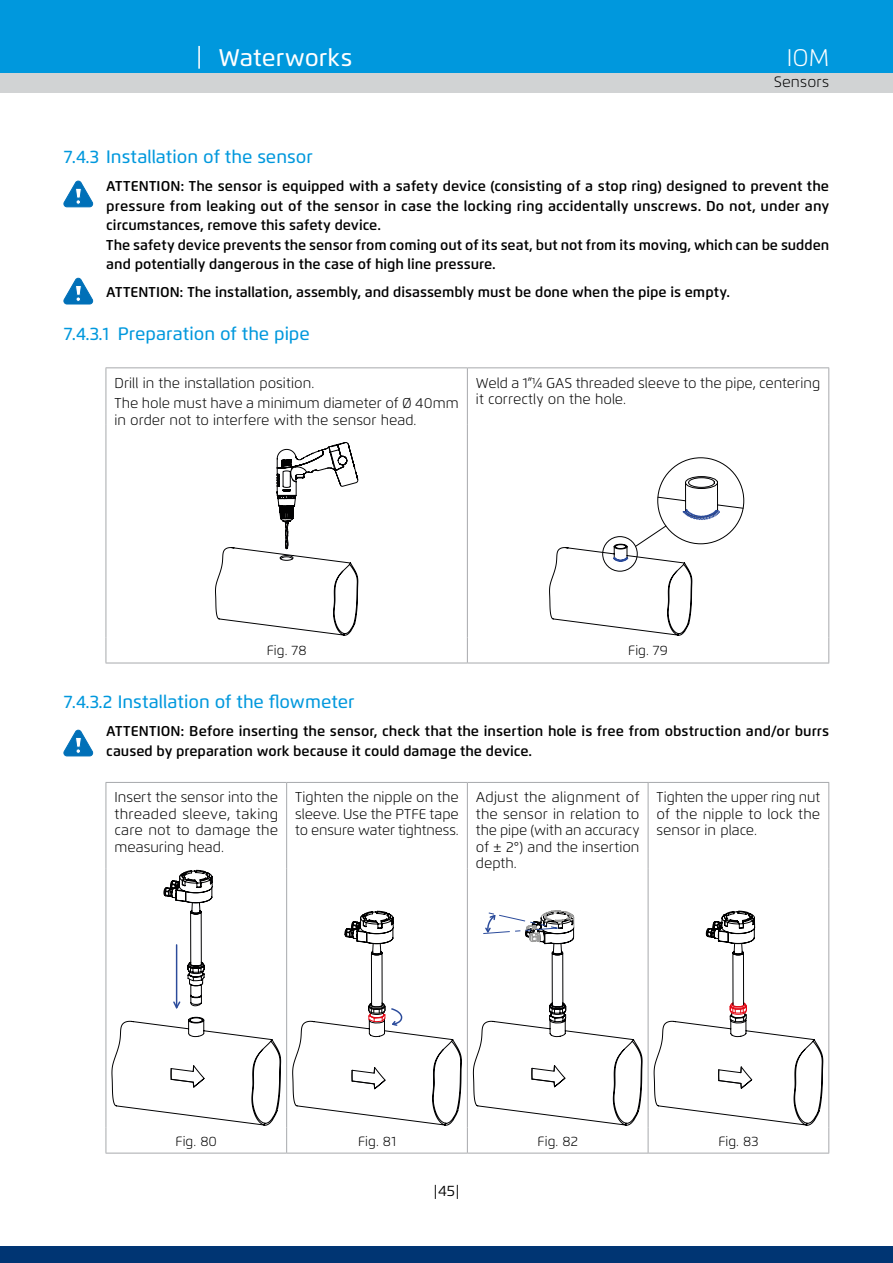
<style>
.page{position:relative;width:893px;height:1263px;background:#fff}
.page>*{position:absolute;margin:0;border:0;box-sizing:border-box;transform-origin:0 0}
.t1{font:500 24px "Flexo";color:#fff}
.t2{font:300 24px "Flexo";color:#fff}
.koteret_2{font:500 18px "Flexo";color:#0098dd;scale:.95 1}
.koteret_2-2{font:500 18px "Flexo";color:#0098dd}
.t3{font:300 15px "Flexo";letter-spacing:.015em;color:#000}
.t4{font:15px "Flexo";color:#000}
.Warning{font:600 14.25px/19.5px "Flexo";color:#000}
.Above_drawing_left{font:300 14.25px/16.5px "Flexo";color:#000;text-align:justify}
.Fig{font:300 13.5px "Flexo";letter-spacing:.01em;color:#000}
</style>
<div class="page">
<div style="left:0;top:0;width:893px;height:74px;background:#0098dd"></div>
<div style="left:0;top:74px;width:893px;height:19px;background:#d1d3d4"></div>
<hr style="left:198px;top:46px;width:2px;height:23px;background:#fff">
<div style="left:0;top:1247px;width:893px;height:16px;background:#003573"></div>
<svg style="left:63px;top:180px;width:30px;height:28px"></svg>
<svg style="left:63px;top:277px;width:30px;height:28px"></svg>
<svg style="left:63px;top:729px;width:30px;height:28px"></svg>
<hr style="left:106px;top:367px;width:361px;height:1px;background:#a7a9ac">
<hr style="left:106px;top:368px;width:1px;height:57px;background:#a7a9ac">
<hr style="left:467px;top:367px;width:362px;height:1px;background:#a7a9ac">
<hr style="left:467px;top:368px;width:1px;height:57px;background:#a7a9ac">
<hr style="left:828px;top:368px;width:1px;height:57px;background:#a7a9ac">
<hr style="left:106px;top:425px;width:1px;height:212px;background:#a7a9ac">
<hr style="left:467px;top:425px;width:1px;height:212px;background:#a7a9ac">
<hr style="left:828px;top:425px;width:1px;height:212px;background:#a7a9ac">
<svg style="left:106px;top:637px;width:1px;height:26px"></svg>
<svg style="left:467px;top:637px;width:1px;height:26px"></svg>
<svg style="left:828px;top:637px;width:1px;height:26px"></svg>
<hr style="left:106px;top:663px;width:361px;height:1px;background:#a7a9ac">
<hr style="left:467px;top:663px;width:362px;height:1px;background:#a7a9ac">
<svg style="left:215px;top:367px;width:185px;height:269px"></svg>
<svg style="left:549px;top:476px;width:195px;height:160px"></svg>
<hr style="left:106px;top:782px;width:181px;height:1px;background:#a7a9ac">
<hr style="left:106px;top:783px;width:1px;height:85px;background:#a7a9ac">
<hr style="left:287px;top:782px;width:180px;height:1px;background:#a7a9ac">
<hr style="left:286px;top:783px;width:1px;height:85px;background:#a7a9ac">
<hr style="left:467px;top:782px;width:181px;height:1px;background:#a7a9ac">
<hr style="left:467px;top:783px;width:1px;height:85px;background:#a7a9ac">
<hr style="left:648px;top:782px;width:181px;height:1px;background:#a7a9ac">
<hr style="left:648px;top:783px;width:1px;height:85px;background:#a7a9ac">
<hr style="left:828px;top:783px;width:1px;height:85px;background:#a7a9ac">
<hr style="left:106px;top:868px;width:1px;height:259px;background:#a7a9ac">
<hr style="left:286px;top:868px;width:1px;height:259px;background:#a7a9ac">
<hr style="left:467px;top:868px;width:1px;height:259px;background:#a7a9ac">
<hr style="left:648px;top:868px;width:1px;height:259px;background:#a7a9ac">
<hr style="left:828px;top:868px;width:1px;height:259px;background:#a7a9ac">
<hr style="left:106px;top:1153px;width:181px;height:1px;background:#a7a9ac">
<hr style="left:287px;top:1153px;width:180px;height:1px;background:#a7a9ac">
<hr style="left:467px;top:1153px;width:181px;height:1px;background:#a7a9ac">
<hr style="left:648px;top:1153px;width:181px;height:1px;background:#a7a9ac">
<svg style="left:106px;top:869px;width:723px;height:284px"></svg>
<h1 class="t1" style="left:218px;top:43px;width:135px">Waterworks</h1>
<h1 class="t2" style="left:787px;top:43px;width:44px">IOM</h1>
<p class="t3" style="left:774px;top:73px;width:57px">Sensors</p>
<p class="koteret_2" style="left:64px;top:146px;width:264px">7.4.3 Installation of the sensor</p>
<p class="Warning" style="left:106px;top:176px;width:724px;text-align:justify">ATTENTION: The sensor is equipped with a safety device (consisting of a stop ring) designed to prevent the pressure from leaking out of the sensor in case the locking ring accidentally unscrews. Do not, under any circumstances, remove this safety device.</p>
<p class="Warning" style="left:106px;top:235px;width:724px">The safety device prevents the sensor from coming out of its seat, but not from its moving, which can be sudden and potentially dangerous in the case of high line pressure.</p>
<p class="Warning" style="left:106px;top:282px;width:625px">ATTENTION: The installation, assembly, and disassembly must be done when the pipe is empty.</p>
<p class="koteret_2-2" style="left:118px;top:323px;width:193px">Preparation of the pipe</p>
<p class="koteret_2" style="left:64px;top:323px;width:49px">7.4.3.1</p>
<p class="Above_drawing_left" style="left:114px;top:374px;width:201px">Drill in the installation position.</p>
<p class="Above_drawing_left" style="left:114px;top:395px;width:346px">The hole must have a minimum diameter of Ø 40mm in order not to interfere with the sensor head.</p>
<p class="Above_drawing_left" style="left:476px;top:374px;width:346px">Weld ”1a 1/4 GAS threaded sleeve to the pipe, centering it correctly on the hole.</p>
<p class="Fig" style="left:267px;top:642px;width:41px">Fig. 78</p>
<p class="Fig" style="left:628px;top:642px;width:41px">Fig. 79</p>
<p class="koteret_2" style="left:64px;top:691px;width:308px">7.4.3.2 Installation of the flowmeter</p>
<p class="Warning" style="left:106px;top:721px;width:724px">ATTENTION: Before inserting the sensor, check that the insertion hole is free from obstruction and/or burrs caused by preparation work because it could damage the device.</p>
<p class="Above_drawing_left" style="left:114px;top:789px;width:165px">Insert the sensor into the threaded sleeve, taking care not to damage the measuring head.</p>
<p class="Above_drawing_left" style="left:295px;top:789px;width:165px">Tighten the nipple on the sleeve. Use the PTFE tape to ensure water tightness.</p>
<p class="Above_drawing_left" style="left:476px;top:789px;width:165px">Adjust the alignment of the sensor in relation to the pipe (with an accuracy of ± 2°) and the insertion depth.</p>
<p class="Above_drawing_left" style="left:657px;top:789px;width:165px">Tighten the upper ring nut of the nipple to lock the sensor in place.</p>
<p class="Fig" style="left:176px;top:1133px;width:43px">Fig. 80</p>
<p class="Fig" style="left:358px;top:1133px;width:39px">Fig. 81</p>
<p class="t4" style="left:434px;top:1181px;width:27px">|45|</p>
<p class="Fig" style="left:538px;top:1133px;width:42px">Fig. 82</p>
<p class="Fig" style="left:718px;top:1133px;width:42px">Fig. 83</p>
</div>
